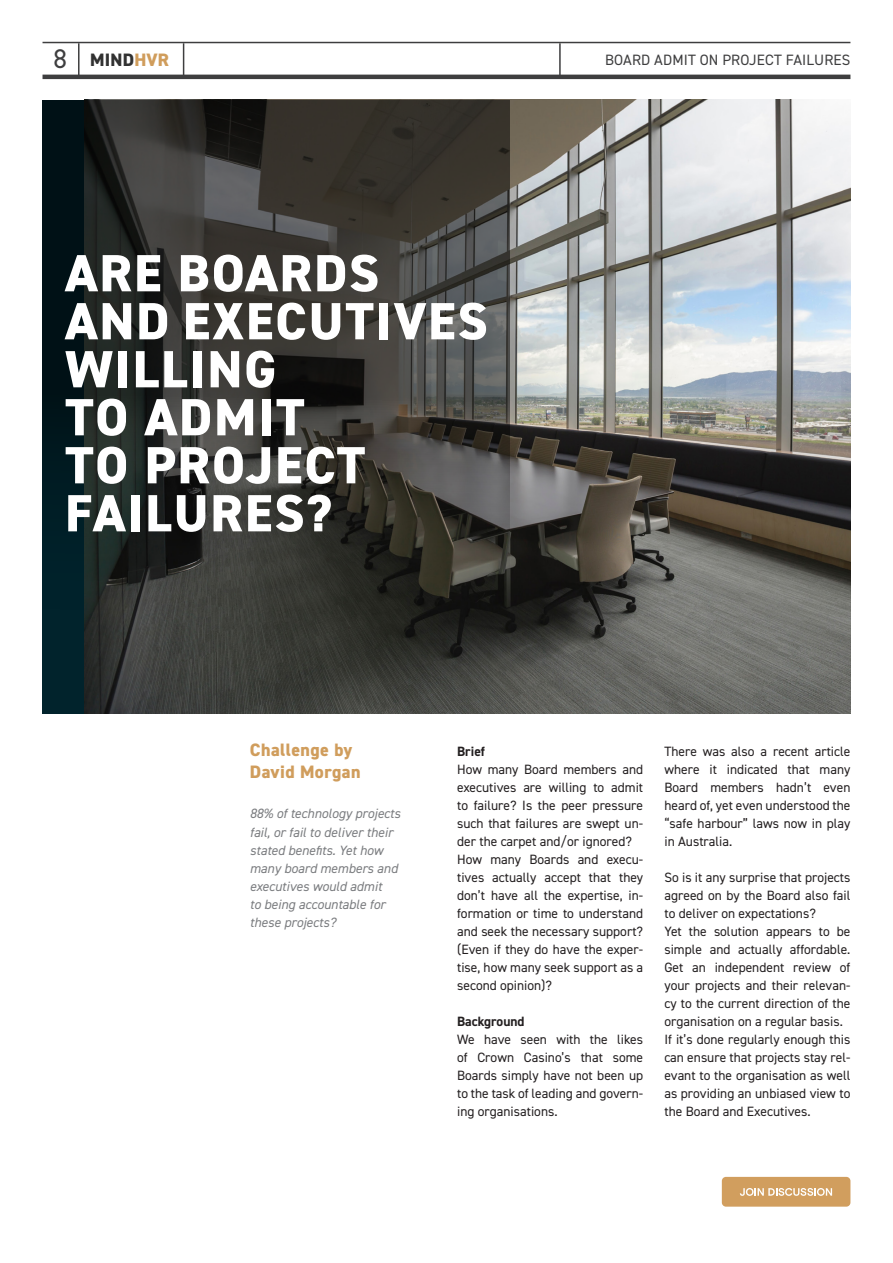
<style>
.page{position:relative;width:893px;height:1263px;background:#fff}
.page>*{position:absolute;margin:0;border:0;box-sizing:border-box;transform-origin:0 0}
._36pt_TITLE{font:800 52.5px/48px "DIN2014";letter-spacing:.035em;color:#fff}
.NEWSLTR{font:800 18px "DIN2014";letter-spacing:.025em;color:#d09d5c}
.t1{font:800 18px "DIN2014";letter-spacing:.01em;color:#313131}
.Left_top_page_title{font:15px "DIN2014";letter-spacing:.01em;color:#3e3e3f}
.Body_intro{font:13.5px/18px "DIN2014";color:#231f20;text-align:justify}
.Italic_body{font:italic 13.5px/18px "DIN2014";color:#7a7c7f}
.Body_intro-2{font:700 13.5px "DIN2014";color:#231f20}
.s1{font-weight:400;font-size:27px;color:#3e3e3f}
.s2{color:#d09d5c}
</style>
<div class="page">
<hr style="left:43px;top:42px;width:807px;height:1px;background:#3e3e3f">
<hr style="left:78px;top:43px;width:2px;height:34px;background:#3e3e3f">
<hr style="left:183px;top:43px;width:1px;height:34px;background:#3e3e3f">
<hr style="left:559px;top:43px;width:2px;height:34px;background:#3e3e3f">
<hr style="left:43px;top:75px;width:807px;height:4px;background:#3e3e3f">
<img style="left:510px;top:100px;width:340px;height:613px">
<svg style="left:43px;top:100px;width:467px;height:613px;background:#323431"></svg>
<div style="left:722px;top:1177px;width:128px;height:29px;background:#d19e5e;border-radius:4px"></div>
<svg style="left:740px;top:1188px;width:92px;height:8px"></svg>
<h2 class="t1" style="left:54px;top:48px;width:117px"><span class="s1">8</span> MIND<span class="s2">HVR</span></h2>
<p class="Left_top_page_title" style="left:605px;top:50px;width:247px">BOARD ADMIT ON PROJECT FAILURES</p>
<p class="_36pt_TITLE" style="left:65px;top:249px;width:315px">ARE BOARDS</p>
<p class="_36pt_TITLE" style="left:65px;top:297px;width:424px">AND EXECUTIVES<br>WILLING</p>
<p class="_36pt_TITLE" style="left:65px;top:393px;width:241px">TO ADMIT</p>
<p class="_36pt_TITLE" style="left:65px;top:441px;width:302px">TO PROJECT</p>
<p class="_36pt_TITLE" style="left:65px;top:489px;width:268px">FAILURES?</p>
<p class="NEWSLTR" style="left:250px;top:738px;width:104px">Challenge by</p>
<p class="NEWSLTR" style="left:250px;top:759px;width:112px">David Morgan</p>
<p class="Italic_body" style="left:250px;top:804px;width:152px">88% of technology projects fail, or fail to deliver their stated benefits. Yet how many board members and executives would admit<br>to being accountable for these projects?</p>
<p class="Body_intro-2" style="left:457px;top:742px;width:29px">Brief</p>
<p class="Body_intro" style="left:457px;top:760px;width:188px">How many Board members and executives are willing to admit to failure? Is the peer pressure such that failures are swept un&shy;der the carpet and/or ignored?</p>
<p class="Body_intro" style="left:457px;top:850px;width:188px">How many Boards and execu&shy;tives actually accept that they don’t have all the expertise, in&shy;formation or time to understand and seek the necessary support? (Even if they do have the exper&shy;tise, how many seek support as a second opinion)?</p>
<p class="Body_intro-2" style="left:457px;top:1012px;width:69px">Background</p>
<p class="Body_intro" style="left:457px;top:1030px;width:188px">We have seen with the likes of Crown Casino’s that some Boards simply have not been up to the task of leading and govern&shy;ing organisations.</p>
<p class="Body_intro" style="left:664px;top:742px;width:188px">There was also a recent article where it indicated that many Board members hadn’t even heard of, yet even understood the “safe harbour” laws now in play in Australia.</p>
<p class="Body_intro" style="left:664px;top:868px;width:188px">So is it any surprise that projects agreed on by the Board also fail to deliver on expectations?</p>
<p class="Body_intro" style="left:664px;top:922px;width:188px">Yet the solution appears to be simple and actually affordable.<br>Get an independent review of your projects and their relevan&shy;cy to the current direction of the organisation on a regular basis.</p>
<p class="Body_intro" style="left:664px;top:1030px;width:188px">If it’s done regularly enough this can ensure that projects stay rel&shy;evant to the organisation as well as providing an unbiased view to the Board and Executives.</p>
</div>
